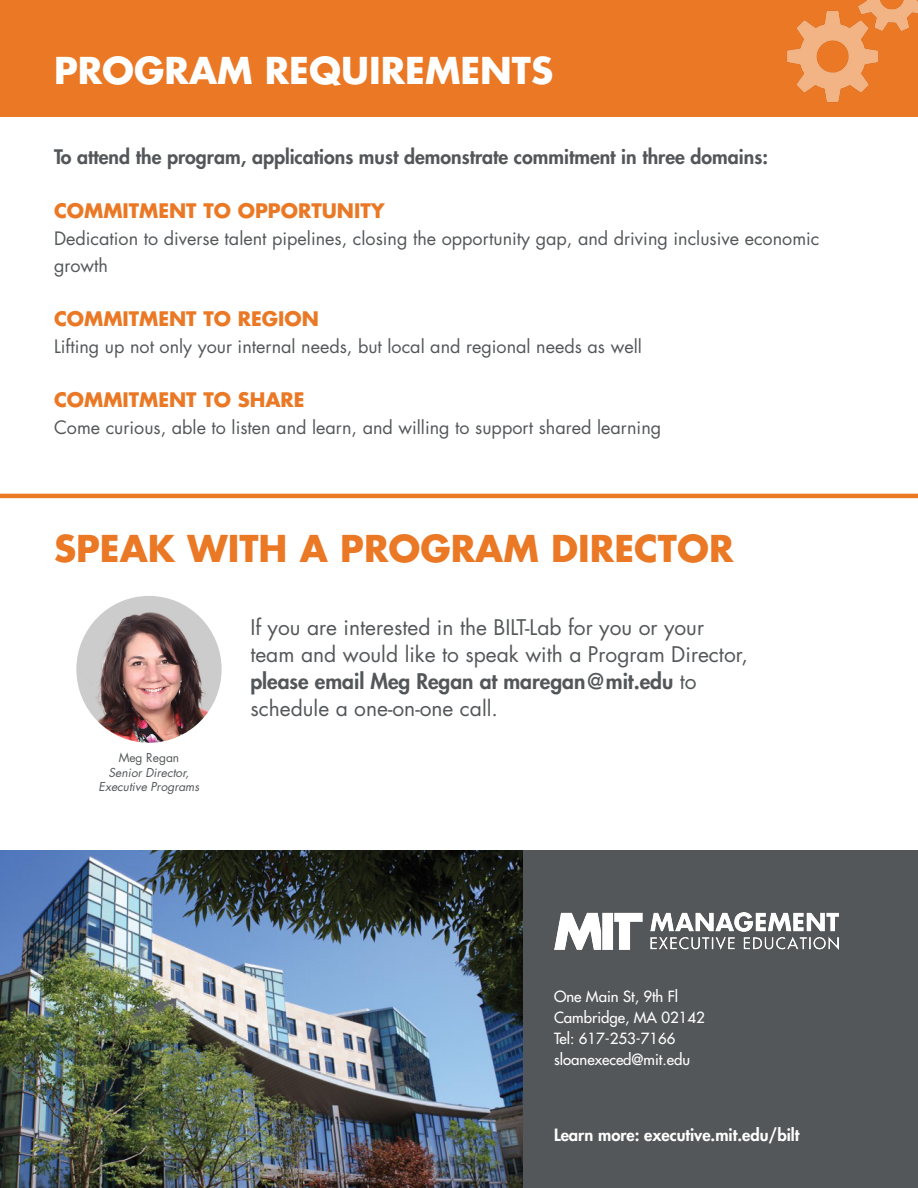
<style>
.page{position:relative;width:918px;height:1188px;background:#fff}
.page>*{position:absolute;margin:0;border:0;box-sizing:border-box;transform-origin:0 0}
.t1{font:700 36px "Futura Std";color:#ea7824}
.t2{font:700 36px "Futura Std";color:#fff}
.t3{font:21px/27px "Futura Std";color:#545759}
.t4{font:800 19.5px "Futura Std";color:#545759}
.t5{font:700 19.5px "Futura Std";color:#ea7824}
.t6{font:18px/27px "Futura Std";color:#545759}
.t7{font:800 16.5px "Futura Std";color:#fff}
.t8{font:500 15px/21px "Futura Std";color:#fff}
.t9{font:italic 12px/14.4px "Futura Std";color:#545759;text-align:center}
.t10{font:12px "Futura Std";color:#545759}
.s1{font-weight:800}
</style>
<div class="page">
<img style="left:76px;top:596px;width:146px;height:147px">
<div style="left:0;top:0;width:918px;height:117px;background:#ea7824"></div>
<img style="left:787px;top:0;width:131px;height:102px">
<img style="left:0;top:851px;width:524px;height:337px">
<div style="left:524px;top:851px;width:394px;height:337px;background:#545759"></div>
<img style="left:554px;top:913px;width:284px;height:37px">
<hr style="left:0;top:494px;width:918px;height:4px;background:#ea7824">
<h1 class="t2" style="left:54px;top:46px;width:501px">PROGRAM REQUIREMENTS</h1>
<p class="t4" style="left:54px;top:144px;width:716px">To attend the program, applications must demonstrate commitment in three domains:</p>
<p class="t5" style="left:54px;top:197px;width:332px">COMMITMENT TO OPPORTUNITY</p>
<p class="t6" style="left:54px;top:225px;width:767px">Dedication to diverse talent pipelines, closing the opportunity gap, and driving inclusive economic growth</p>
<p class="t5" style="left:54px;top:305px;width:266px">COMMITMENT TO REGION</p>
<p class="t6" style="left:54px;top:333px;width:589px">Lifting up not only your internal needs, but local and regional needs as well</p>
<p class="t5" style="left:54px;top:386px;width:252px">COMMITMENT TO SHARE</p>
<p class="t6" style="left:54px;top:414px;width:609px">Come curious, able to listen and learn, and willing to support shared learning</p>
<h1 class="t1" style="left:54px;top:525px;width:681px">SPEAK WITH A PROGRAM DIRECTOR</h1>
<p class="t10" style="left:119px;top:750px;width:62px">Meg Regan</p>
<p class="t9" style="left:99px;top:765px;width:102px">Senior Director,<br>Executive Programs</p>
<p class="t3" style="left:250px;top:614px;width:499px">If you are interested in the BILT-Lab for you or your team and would like to speak with a Program Director, <span class="s1">please email Meg Regan at maregan@mit.edu</span> to schedule a one-on-one call.</p>
<p class="t8" style="left:554px;top:986px;width:152px">One Main St, 9th Fl<br>Cambridge, MA 02142<br>Tel: 617-253-7166 sloanexeced@mit.edu</p>
<p class="t7" style="left:554px;top:1125px;width:247px">Learn more: executive.mit.edu/bilt</p>
</div>
